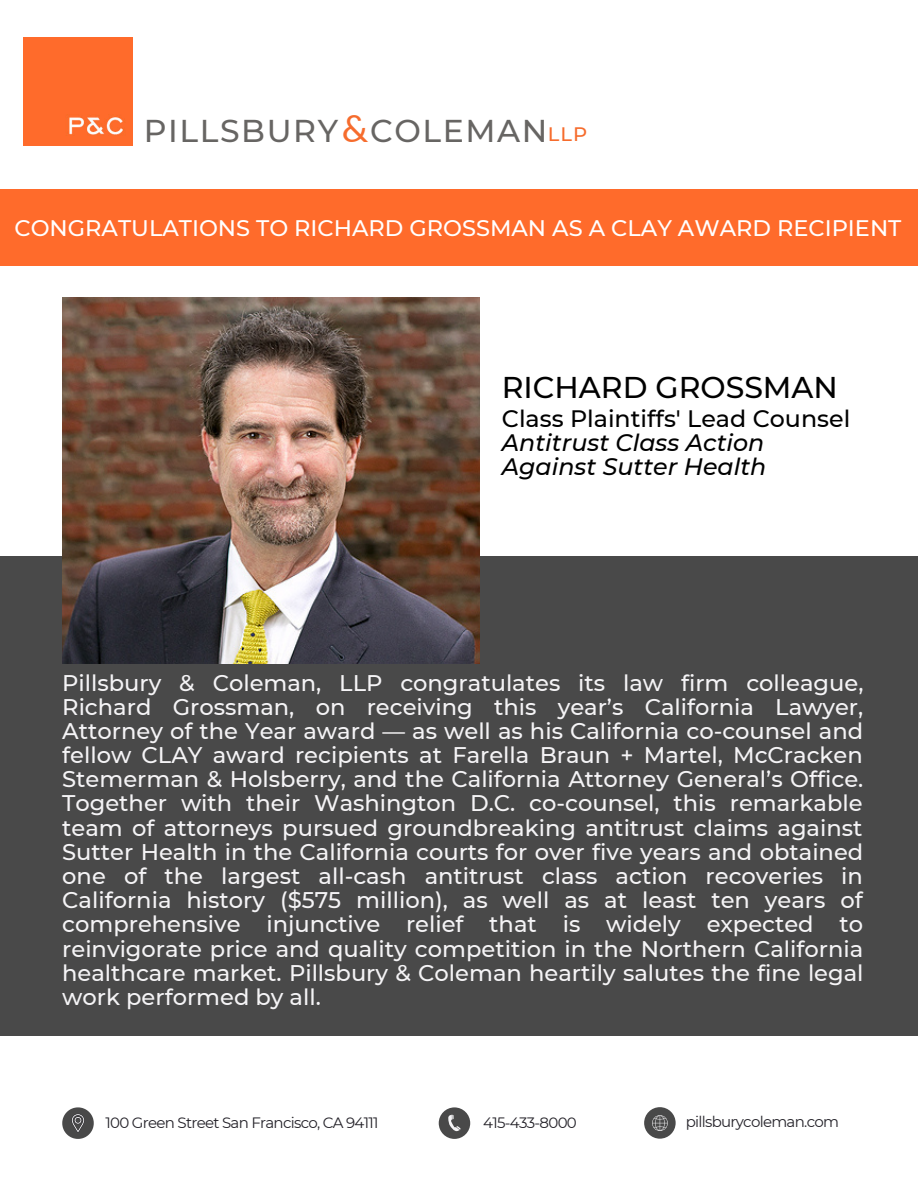
<style>
.page{position:relative;width:918px;height:1188px;background:#fff}
.page>*{position:absolute;margin:0;border:0;box-sizing:border-box;transform-origin:0 0}
.t1{font:37.5px "Lato";color:#f66c2d}
.t2{font:500 31.5px "Montserrat";letter-spacing:.05em;color:#676563}
.t3{font:500 30px "Montserrat";color:#000}
.t4{font:italic 500 23.7px "Montserrat";color:#000}
.t5{font:500 23.7px "Montserrat";color:#000}
.t6{font:500 22.65px/24.2px "Montserrat";color:#f5f4f6;text-align:justify}
.t7{font:500 22.5px "Montserrat";color:#fff}
.t8{font:500 19.5px "Montserrat";color:#f66c2d}
.t9{font:15px "Montserrat";letter-spacing:-.045em;color:#242229}
</style>
<div class="page">
<div style="left:0;top:556px;width:918px;height:480px;background:#494949"></div>
<div style="left:439px;top:1107px;width:31px;height:32px;background:#494949;border-radius:50%"></div>
<div style="left:644px;top:1107px;width:32px;height:32px;background:#494949;border-radius:50%"></div>
<svg style="left:448px;top:1115px;width:13px;height:17px"></svg>
<svg style="left:652px;top:1115px;width:16px;height:16px"></svg>
<div style="left:0;top:189px;width:918px;height:77px;background:#ff6b2b"></div>
<img style="left:62px;top:297px;width:417px;height:367px">
<svg style="left:62px;top:1107px;width:32px;height:32px"></svg>
<div style="left:23px;top:38px;width:110px;height:108px;background:#ff6b2b"></div>
<p class="t2" style="left:144px;top:111px;width:196px">PILLSBURY</p>
<p class="t1" style="left:342px;top:105px;width:28px">&amp;</p>
<p class="t2" style="left:370px;top:111px;width:179px">COLEMAN</p>
<p class="t8" style="left:548px;top:123px;width:41px">LLP</p>
<p class="t7" style="left:15px;top:214px;width:888px">CONGRATULATIONS TO RICHARD GROSSMAN AS A CLAY AWARD RECIPIENT</p>
<p class="t3" style="left:502px;top:369px;width:338px">RICHARD GROSSMAN</p>
<p class="t5" style="left:502px;top:405px;width:350px">Class Plaintiffs' Lead Counsel</p>
<p class="t4" style="left:502px;top:428px;width:264px">Antitrust Class Action</p>
<p class="t4" style="left:502px;top:452px;width:266px">Against Sutter Health</p>
<p class="t6" style="left:62px;top:670px;width:803px">Pillsbury &amp; Coleman, LLP congratulates its law firm colleague, Richard Grossman, on receiving this year’s California Lawyer, Attorney of the Year award — as well as his California co-counsel and fellow CLAY award recipients at Farella Braun + Martel, McCracken Stemerman &amp; Holsberry, and the California Attorney General’s Office.<br>Together with their Washington D.C. co-counsel, this remarkable team of attorneys pursued groundbreaking antitrust claims against Sutter Health in the California courts for over five years and obtained one of the largest all-cash antitrust class action recoveries in California history ($575 million), as well as at least ten years of comprehensive injunctive relief that is widely expected to reinvigorate price and quality competition in the Northern California healthcare market. Pillsbury &amp; Coleman heartily salutes the fine legal work performed by all.</p>
<p class="t9" style="left:106px;top:1113px;width:275px">100 Green Street San Francisco, CA 94111</p>
<p class="t9" style="left:483px;top:1113px;width:95px">415-433-8000</p>
<p class="t9" style="left:686px;top:1113px;width:155px">pillsburycoleman.com</p>
</div>
